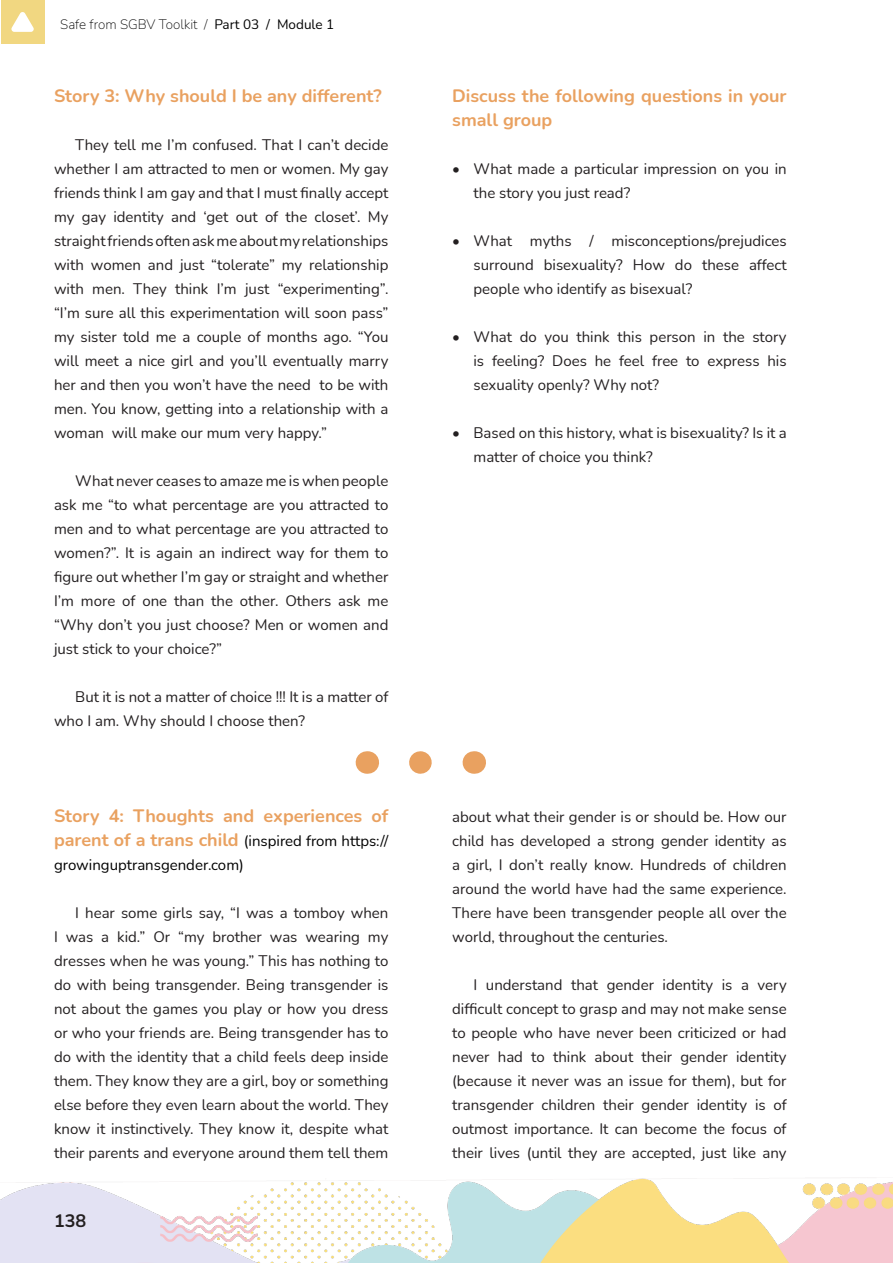
<style>
.page{position:relative;width:893px;height:1263px;background:#fff}
.page>*{position:absolute;margin:0;border:0;box-sizing:border-box;transform-origin:0 0}
.Yellow_small_bolded{font:700 18px/24px "Nunito";color:#e9a160}
.t1{font:700 18px "Nunito";color:#231f20}
.Text{font:15px/24px "Nunito";color:#231f20;text-align:justify}
.Bullets{font:15px/24px "Nunito";color:#231f20}
.Yellow_small_bolded-2{font:15px/24px "Nunito";color:#000}
.t2{font:200 13.5px "Nunito";color:#000001}
.s1{font-weight:400}
.s2{font-weight:700;font-size:18px;color:#e9a160}
</style>
<div class="page">
<img style="left:0;top:1177px;width:893px;height:86px">
<svg style="left:420px;top:751px;width:12px;height:23px"></svg>
<svg style="left:367px;top:751px;width:1px;height:23px"></svg>
<svg style="left:474px;top:751px;width:1px;height:23px"></svg>
<div style="left:1px;top:0;width:44px;height:44px;background:#f1d781"></div>
<svg style="left:11px;top:12px;width:23px;height:20px"></svg>
<p class="t2" style="left:60px;top:15px;width:275px">Safe from SGBV Toolkit / <span class="s1">Part 03 / Module 1</span></p>
<p class="Yellow_small_bolded" style="left:54px;top:83px;width:329px">Story 3: Why should I be any different?</p>
<p class="Text" style="left:54px;top:132px;width:336px;text-indent:21px">They tell me I’m confused. That I can’t decide whether I am attracted to men or women. My gay friends think I am gay and that I must finally accept my gay identity and ‘get out of the closet’. My straight friends often ask me about my relationships with women and just “tolerate” my relationship with men. They think I’m just “experimenting”. “I’m sure all this experimentation will soon pass” my sister told me a couple of months ago. “You will meet a nice girl and you’ll eventually marry her and then you won’t have the need to be with men. You know, getting into a relationship with a woman will make our mum very happy.”</p>
<p class="Text" style="left:54px;top:468px;width:336px;text-indent:21px">What never ceases to amaze me is when people ask me “to what percentage are you attracted to men and to what percentage are you attracted to women?”. It is again an indirect way for them to figure out whether I’m gay or straight and whether I’m more of one than the other. Others ask me “Why don’t you just choose? Men or women and just stick to your choice?”</p>
<p class="Text" style="left:54px;top:684px;width:336px;text-indent:21px">But it is not a matter of choice !!! It is a matter of who I am. Why should I choose then?</p>
<p class="Yellow_small_bolded" style="left:54px;top:803px;width:336px">Story 4: Thoughts and experiences of</p>
<p class="Yellow_small_bolded-2" style="left:54px;top:828px;width:336px"><span class="s2">parent of a trans child</span> (inspired from https:// growinguptransgender.com)</p>
<p class="Text" style="left:54px;top:900px;width:336px;text-indent:21px">I hear some girls say, “I was a tomboy when I was a kid.” Or “my brother was wearing my dresses when he was young.” This has nothing to do with being transgender. Being transgender is not about the games you play or how you dress or who your friends are. Being transgender has to do with the identity that a child feels deep inside them. They know they are a girl, boy or something else before they even learn about the world. They know it instinctively. They know it, despite what their parents and everyone around them tell them</p>
<p class="t1" style="left:54px;top:1208px;width:34px">138</p>
<p class="Yellow_small_bolded" style="left:452px;top:83px;width:336px">Discuss the following questions in your small group</p>
<p class="Bullets" style="left:473px;top:156px;width:315px;text-indent:-21px">• What made a particular impression on you in the story you just read?</p>
<p class="Bullets" style="left:473px;top:228px;width:315px;text-align:justify;text-indent:-21px">• What myths / misconceptions/prejudices surround bisexuality? How do these affect people who identify as bisexual?</p>
<p class="Bullets" style="left:473px;top:324px;width:315px;text-align:justify;text-indent:-21px">• What do you think this person in the story is feeling? Does he feel free to express his sexuality openly? Why not?</p>
<p class="Bullets" style="left:473px;top:420px;width:315px;text-indent:-21px">• Based on this history, what is bisexuality? Is it a matter of choice you think?</p>
<p class="Text" style="left:452px;top:804px;width:336px">about what their gender is or should be. How our child has developed a strong gender identity as a girl, I don’t really know. Hundreds of children around the world have had the same experience.<br>There have been transgender people all over the world, throughout the centuries.</p>
<p class="Text" style="left:452px;top:972px;width:336px;text-indent:21px">I understand that gender identity is a very difficult concept to grasp and may not make sense to people who have never been criticized or had never had to think about their gender identity (because it never was an issue for them), but for transgender children their gender identity is of outmost importance. It can become the focus of their lives (until they are accepted, just like any</p>
</div>
